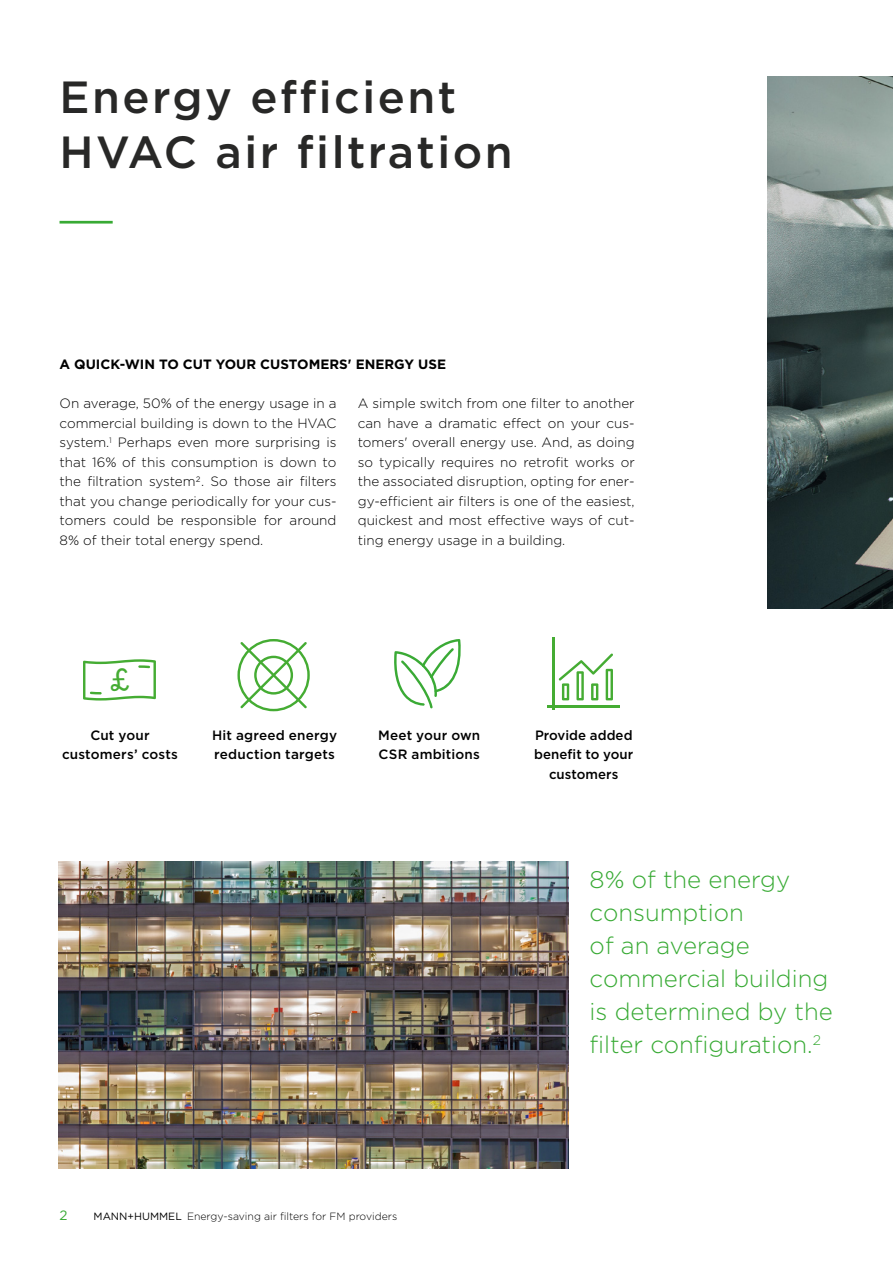
<style>
.page{position:relative;width:893px;height:1263px;background:#fff}
.page>*{position:absolute;margin:0;border:0;box-sizing:border-box;transform-origin:0 0}
.t1{font:500 45px/55.5px "Gotham";letter-spacing:.055em;color:#282827}
.t2{font:31.65px "Grenadine MVB";color:#45ac33}
.t3{font:300 24px/33px "Gotham";color:#38aa34}
.t4{font:300 13.5px/19.5px "Gotham";color:#000;text-align:justify}
.t5{font:500 13.5px/19.5px "Gotham";letter-spacing:.01em;color:#000;text-align:center}
.t6{font:700 13.5px "Gotham";color:#000}
.t7{font:13.5px "Gotham";color:#38aa34}
.t8{font:300 10.5px "Gotham";color:#000}
.s1{font-weight:400}
</style>
<div class="page">
<img style="left:59px;top:862px;width:509px;height:307px">
<img style="left:767px;top:77px;width:126px;height:531px">
<hr style="left:60px;top:221px;width:53px;height:3px;background:#38aa34">
<svg style="left:83px;top:659px;width:73px;height:41px"></svg>
<svg style="left:237px;top:639px;width:73px;height:72px"></svg>
<svg style="left:394px;top:639px;width:67px;height:69px"></svg>
<hr style="left:552px;top:637px;width:3px;height:73px;background:#45ac33">
<hr style="left:547px;top:705px;width:73px;height:3px;background:#45ac33">
<svg style="left:559px;top:653px;width:54px;height:47px"></svg>
<h1 class="t1" style="left:60px;top:68px;width:455px">Energy efficient<br>HVAC air filtration</h1>
<p class="t6" style="left:60px;top:355px;width:388px">A QUICK-WIN TO CUT YOUR CUSTOMERS' ENERGY USE</p>
<p class="t4" style="left:60px;top:393px;width:278px">On average, 50% of the energy usage in a commercial building is down to the HVAC system.<sup>1</sup> Perhaps even more surprising is that 16% of this consumption is down to the filtration system2. So those air filters that you change periodically for your cus&shy;tomers could be responsible for around 8% of their total energy spend.</p>
<p class="t4" style="left:358px;top:393px;width:278px">A simple switch from one filter to another can have a dramatic effect on your cus&shy;tomers' overall energy use. And, as doing so typically requires no retrofit works or the associated disruption, opting for ener&shy;gy-efficient air filters is one of the easiest, quickest and most effective ways of cut&shy;ting energy usage in a building.</p>
<h2 class="t2" style="left:110px;top:656px;width:21px">£</h2>
<p class="t5" style="left:62px;top:725px;width:118px">Cut your customers’ costs</p>
<p class="t5" style="left:212px;top:725px;width:127px;text-align:left">Hit agreed energy reduction targets</p>
<p class="t5" style="left:378px;top:725px;width:104px;text-align:left">Meet your own<br>CSR ambitions</p>
<p class="t5" style="left:534px;top:725px;width:101px">Provide added benefit to your customers</p>
<p class="t7" style="left:60px;top:1207px;width:10px">2</p>
<p class="t8" style="left:94px;top:1210px;width:305px"><span class="s1">MANN+HUMMEL</span> Energy-saving air filters for FM providers</p>
<h3 class="t3" style="left:590px;top:862px;width:245px">8% of the energy consumption<br>of an average commercial building is determined by the filter configuration.<sup>2</sup></h3>
</div>
